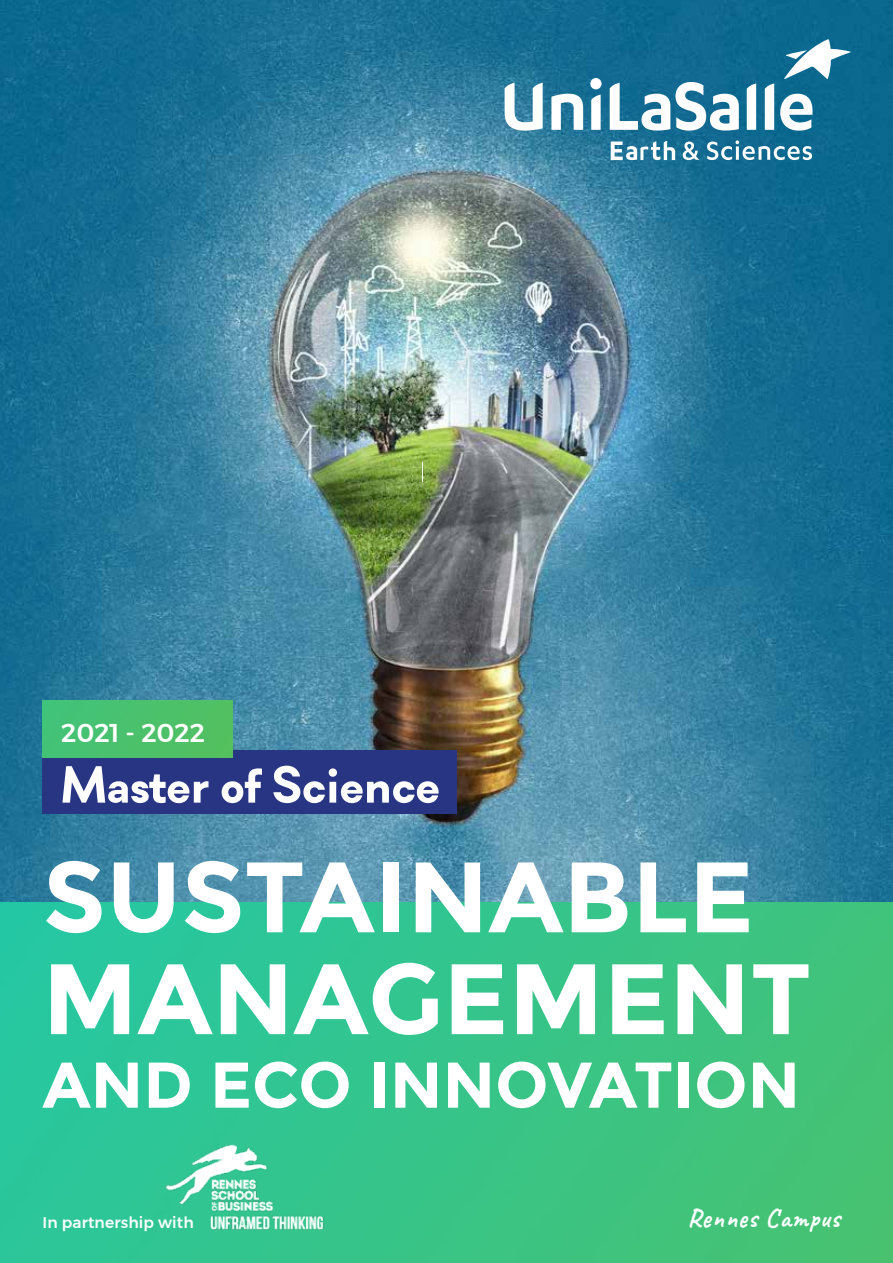
<style>
.page{position:relative;width:893px;height:1263px;background:#fff}
.page>*{position:absolute;margin:0;border:0;box-sizing:border-box;transform-origin:0 0}
.t1{font:700 99.9px/101.9px "Montserrat";color:#fff}
.t2{font:700 64.5px "Montserrat";color:#fff}
.t3{font:700 52.05px "Soin Sans Pro";color:#fff}
.t4{font:700 27px "Caveat";letter-spacing:.03em;color:#fff}
.t5{font:500 25.65px "Montserrat";color:#fff}
.t6{font:500 15.45px "Montserrat";letter-spacing:.01em;color:#fff}
</style>
<div class="page">
<img style="left:0;top:0;width:893px;height:903px">
<img style="left:0;top:903px;width:893px;height:360px">
<div style="left:43px;top:751px;width:414px;height:63px;background:#283583"></div>
<img style="left:43px;top:701px;width:189px;height:56px">
<div style="left:590px;top:78px;width:12px;height:11px;background:#fff;border-radius:50%"></div>
<svg style="left:610px;top:82px;width:129px;height:49px"></svg>
<svg style="left:780px;top:94px;width:32px;height:37px"></svg>
<svg style="left:747px;top:83px;width:9px;height:47px"></svg>
<svg style="left:765px;top:83px;width:9px;height:47px"></svg>
<svg style="left:551px;top:94px;width:32px;height:36px"></svg>
<svg style="left:505px;top:83px;width:38px;height:48px"></svg>
<svg style="left:591px;top:95px;width:10px;height:35px"></svg>
<svg style="left:784px;top:39px;width:67px;height:40px"></svg>
<svg style="left:683px;top:142px;width:16px;height:18px"></svg>
<svg style="left:707px;top:140px;width:105px;height:20px"></svg>
<svg style="left:611px;top:141px;width:64px;height:19px"></svg>
<svg style="left:422px;top:462px;width:1px;height:20px"></svg>
<img style="left:157px;top:1104px;width:175px;height:128px">
<p class="t5" style="left:61px;top:712px;width:145px">2021 - 2022</p>
<p class="t3" style="left:61px;top:753px;width:381px">Master of Science</p>
<p class="t1" style="left:43px;top:846px;width:770px">SUSTAINABLE<br>MANAGEMENT</p>
<p class="t2" style="left:43px;top:1046px;width:759px">AND ECO INNOVATION</p>
<p class="t6" style="left:43px;top:1211px;width:153px">In partnership with</p>
<p class="t4" style="left:687px;top:1201px;width:154px">Rennes Campus</p>
</div>
